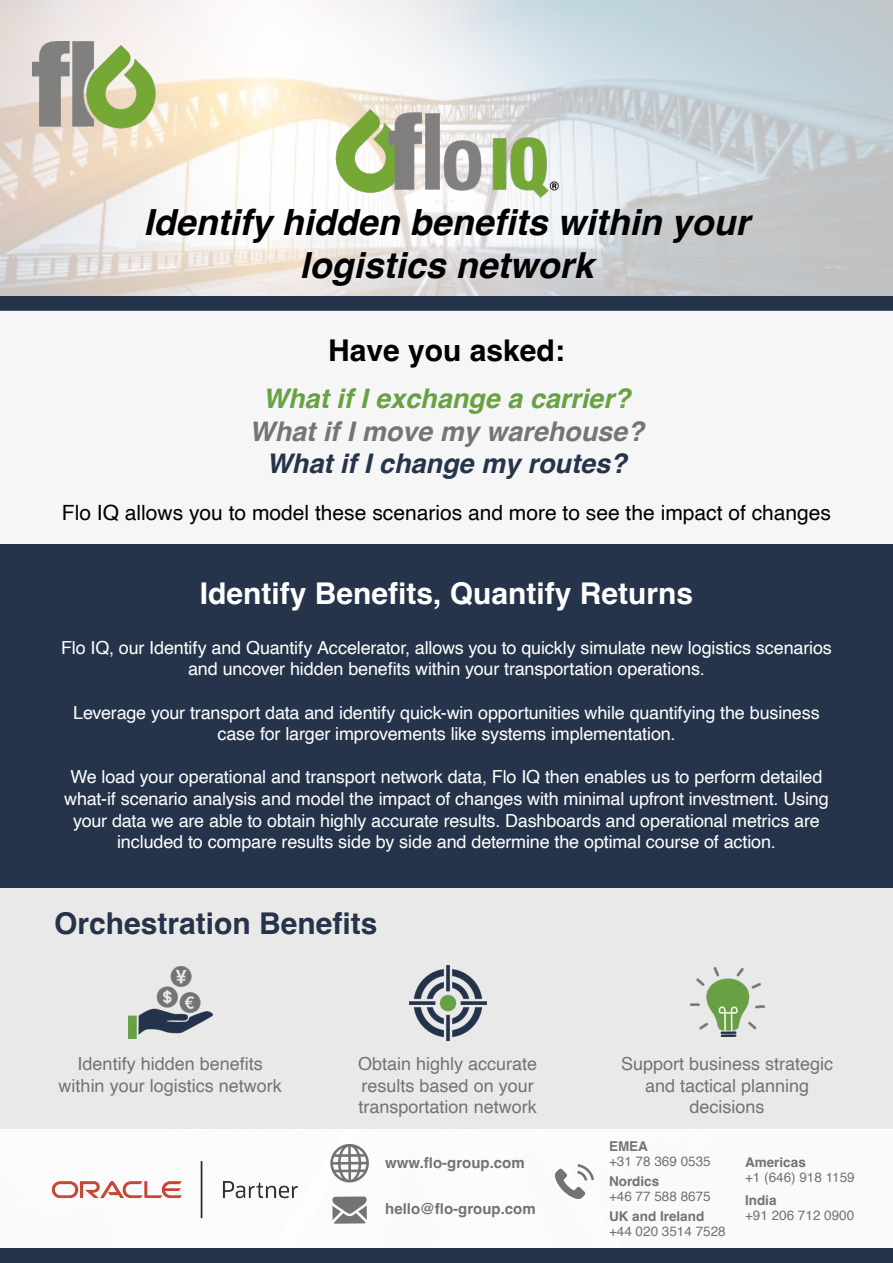
<style>
.page{position:relative;width:893px;height:1263px;background:#fff}
.page>*{position:absolute;margin:0;border:0;box-sizing:border-box;transform-origin:0 0}
.t1{font:italic 700 36px/43.2px "Helvetica";color:#000;text-align:center}
.t2{font:700 30px "Helvetica";color:#fff}
.t3{font:700 30px "Helvetica";color:#25334b}
.t4{font:700 30px "Helvetica";color:#000}
.t5{font:italic 700 27px "Helvetica";color:#68a143}
.t6{font:italic 700 27px "Helvetica";color:#747574}
.t7{font:italic 700 27px "Helvetica";color:#25344b}
.t8{font:21px "Helvetica";color:#000}
.t9{font:18px/21.6px "Helvetica";letter-spacing:-.01em;color:#fff;text-align:center}
.t10{font:18px/21.6px "Helvetica";color:#727474;text-align:center}
.t11{font:700 15px "Helvetica";color:#727474}
.t12{font:13.5px "Helvetica";color:#727474}
.t13{font:700 13.5px "Helvetica";color:#727474}
</style>
<div class="page">
<div style="left:0;top:888px;width:893px;height:241px;background:#e9e9e9"></div>
<svg style="left:555px;top:1164px;width:39px;height:35px"></svg>
<svg style="left:332px;top:1196px;width:35px;height:28px"></svg>
<svg style="left:330px;top:1144px;width:39px;height:38px"></svg>
<img style="left:51px;top:1161px;width:247px;height:58px">
<div style="left:0;top:544px;width:893px;height:344px;background:#25344b"></div>
<img style="left:0;top:0;width:893px;height:296px">
<img style="left:32px;top:41px;width:128px;height:87px">
<div style="left:0;top:296px;width:893px;height:15px;background:#25344b"></div>
<div style="left:0;top:311px;width:893px;height:233px;background:#f6f6f6"></div>
<div style="left:1px;top:1248px;width:892px;height:15px;background:#25334b"></div>
<img style="left:409px;top:965px;width:77px;height:75px">
<img style="left:690px;top:967px;width:74px;height:69px">
<img style="left:128px;top:967px;width:84px;height:72px">
<img style="left:336px;top:97px;width:222px;height:112px">
<h1 class="t1" style="left:143px;top:205px;width:608px">Identify hidden benefits within your logistics network</h1>
<h2 class="t4" style="left:328px;top:332px;width:238px">Have you asked:</h2>
<h3 class="t5" style="left:263px;top:382px;width:369px">What if I exchange a carrier?</h3>
<h3 class="t6" style="left:249px;top:415px;width:396px">What if I move my warehouse?</h3>
<h3 class="t7" style="left:266px;top:447px;width:362px">What if I change my routes?</h3>
<p class="t8" style="left:62px;top:497px;width:771px">Flo IQ allows you to model these scenarios and more to see the impact of changes</p>
<h2 class="t2" style="left:200px;top:575px;width:495px">Identify Benefits, Quantify Returns</h2>
<p class="t9" style="left:61px;top:637px;width:772px">Flo IQ, our Identify and Quantify Accelerator, allows you to quickly simulate new logistics scenarios and uncover hidden benefits within your transportation operations.</p>
<p class="t9" style="left:73px;top:702px;width:748px">Leverage your transport data and identify quick-win opportunities while quantifying the business case for larger improvements like systems implementation.</p>
<p class="t9" style="left:64px;top:767px;width:766px">We load your operational and transport network data, Flo IQ then enables us to perform detailed what-if scenario analysis and model the impact of changes with minimal upfront investment. Using your data we are able to obtain highly accurate results. Dashboards and operational metrics are included to compare results side by side and determine the optimal course of action.</p>
<h2 class="t3" style="left:54px;top:905px;width:325px">Orchestration Benefits</h2>
<p class="t10" style="left:59px;top:1053px;width:225px">Identify hidden benefits within your logistics network</p>
<p class="t10" style="left:358px;top:1053px;width:181px;text-align:left">Obtain highly accurate results based on your transportation network</p>
<p class="t10" style="left:621px;top:1053px;width:214px">Support business strategic and tactical planning decisions</p>
<p class="t11" style="left:385px;top:1153px;width:141px">www.flo-group.com</p>
<p class="t11" style="left:385px;top:1199px;width:152px">hello@flo-group.com</p>
<p class="t13" style="left:609px;top:1138px;width:41px">EMEA</p>
<p class="t12" style="left:609px;top:1151px;width:103px">+31 78 369 0535</p>
<p class="t13" style="left:745px;top:1154px;width:62px">Americas</p>
<p class="t12" style="left:745px;top:1167px;width:111px">+1 (646) 918 1159</p>
<p class="t13" style="left:609px;top:1173px;width:52px">Nordics</p>
<p class="t12" style="left:609px;top:1186px;width:103px">+46 77 588 8675</p>
<p class="t13" style="left:745px;top:1192px;width:33px">India</p>
<p class="t13" style="left:609px;top:1208px;width:97px">UK and Ireland</p>
<p class="t12" style="left:745px;top:1205px;width:111px">+91 206 712 0900</p>
<p class="t12" style="left:609px;top:1221px;width:118px">+44 020 3514 7528</p>
</div>
